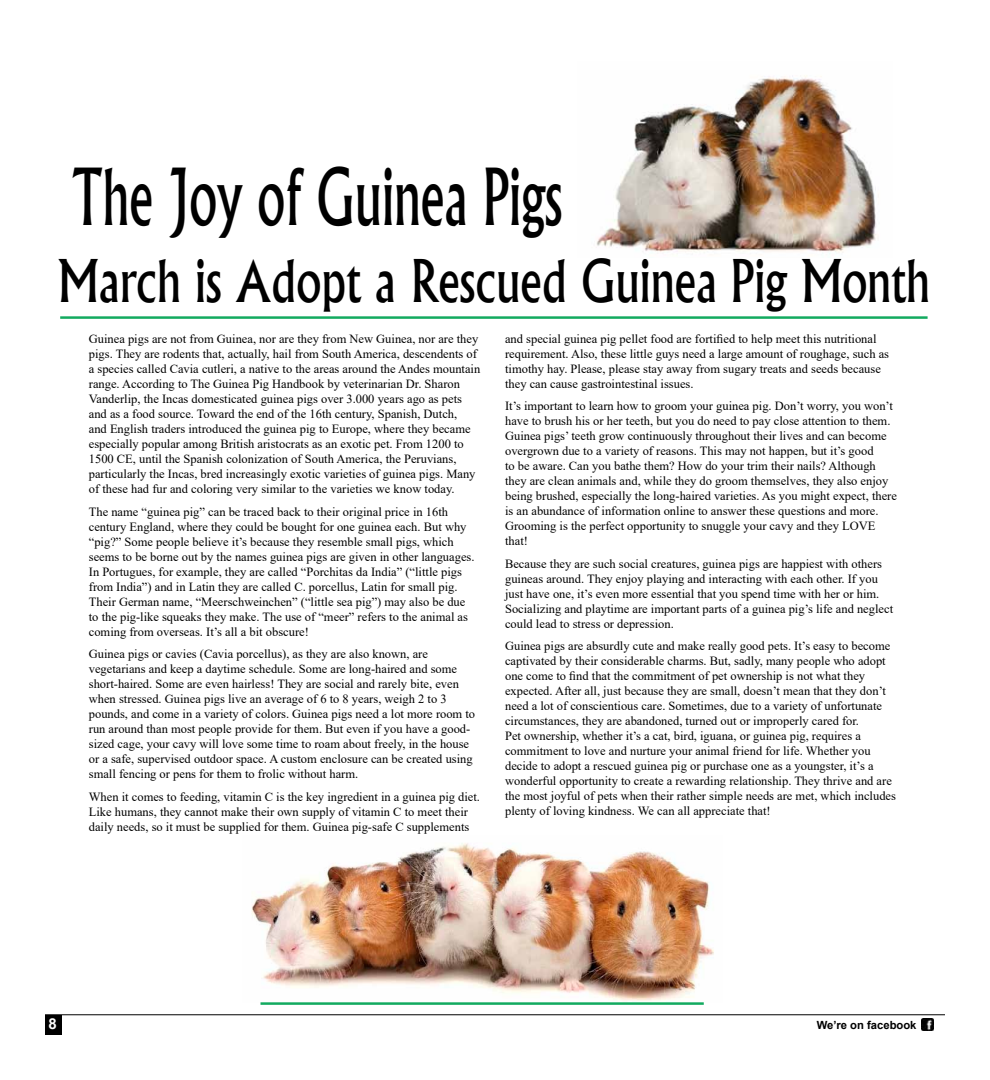
<style>
.page{position:relative;width:990px;height:1080px;background:#fff}
.page>*{position:absolute;margin:0;border:0;box-sizing:border-box;transform-origin:0 0}
.t1{font:500 75px "Albertus";color:#000;scale:.67 1}
.t2{font:500 56.25px "Albertus";color:#000;scale:.8 1}
.t3{font:700 15px "Arial";color:#fff}
.t4{font:12.5px/15px "Times New Roman";color:#000}
.t5{font:700 11.25px "Arial";color:#000}
</style>
<div class="page">
<svg style="left:922px;top:1019px;width:11px;height:11px"></svg>
<div style="left:45px;top:1015px;width:16px;height:20px;background:#000"></div>
<hr style="left:45px;top:1014px;width:900px;height:1px;background:#000">
<img style="left:251px;top:843px;width:463px;height:158px">
<img style="left:596px;top:75px;width:280px;height:179px">
<hr style="left:60px;top:316px;width:868px;height:3px;background:#12aa5f">
<hr style="left:261px;top:1002px;width:443px;height:3px;background:#12aa5f">
<h1 class="t1" style="left:71px;top:151px;width:735px">The Joy of Guinea Pigs</h1>
<h2 class="t2" style="left:58px;top:246px;width:1093px">March is Adopt a Rescued Guinea Pig Month</h2>
<p class="t4" style="left:89px;top:331px;width:393px">Guinea pigs are not from Guinea, nor are they from New Guinea, nor are they pigs. They are rodents that, actually, hail from South America, descendents of a species called Cavia cutleri, a native to the areas around the Andes mountain range. According to The Guinea Pig Handbook by veterinarian Dr. Sharon Vanderlip, the Incas domesticated guinea pigs over 3.000 years ago as pets and as a food source. Toward the end of the 16th century, Spanish, Dutch,<br>and English traders introduced the guinea pig to Europe, where they became especially popular among British aristocrats as an exotic pet. From 1200 to 1500 CE, until the Spanish colonization of South America, the Peruvians, particularly the Incas, bred increasingly exotic varieties of guinea pigs. Many of these had fur and coloring very similar to the varieties we know today.</p>
<p class="t4" style="left:89px;top:504px;width:387px">The name “guinea pig” can be traced back to their original price in 16th century England, where they could be bought for one guinea each. But why “pig?” Some people believe it’s because they resemble small pigs, which seems to be borne out by the names guinea pigs are given in other languages.<br>In Portugues, for example, they are called “Porchitas da India” (“little pigs from India”) and in Latin they are called C. porcellus, Latin for small pig.<br>Their German name, “Meerschweinchen” (“little sea pig”) may also be due to the pig-like squeaks they make. The use of “meer” refers to the animal as coming from overseas. It’s all a bit obscure!</p>
<p class="t4" style="left:89px;top:646px;width:388px">Guinea pigs or cavies (Cavia porcellus), as they are also known, are vegetarians and keep a daytime schedule. Some are long-haired and some short-haired. Some are even hairless! They are social and rarely bite, even when stressed. Guinea pigs live an average of 6 to 8 years, weigh 2 to 3 pounds, and come in a variety of colors. Guinea pigs need a lot more room to run around than most people provide for them. But even if you have a good&shy;sized cage, your cavy will love some time to roam about freely, in the house or a safe, supervised outdoor space. A custom enclosure can be created using small fencing or pens for them to frolic without harm.</p>
<p class="t4" style="left:89px;top:789px;width:393px">When it comes to feeding, vitamin C is the key ingredient in a guinea pig diet.<br>Like humans, they cannot make their own supply of vitamin C to meet their daily needs, so it must be supplied for them. Guinea pig-safe C supplements</p>
<p class="t4" style="left:505px;top:331px;width:386px">and special guinea pig pellet food are fortified to help meet this nutritional requirement. Also, these little guys need a large amount of roughage, such as timothy hay. Please, please stay away from sugary treats and seeds because they can cause gastrointestinal issues.</p>
<p class="t4" style="left:505px;top:398px;width:393px">It’s important to learn how to groom your guinea pig. Don’t worry, you won’t have to brush his or her teeth, but you do need to pay close attention to them.<br>Guinea pigs’ teeth grow continuously throughout their lives and can become overgrown due to a variety of reasons. This may not happen, but it’s good<br>to be aware. Can you bathe them? How do your trim their nails? Although they are clean animals and, while they do groom themselves, they also enjoy being brushed, especially the long-haired varieties. As you might expect, there is an abundance of information online to answer these questions and more.<br>Grooming is the perfect opportunity to snuggle your cavy and they LOVE that!</p>
<p class="t4" style="left:505px;top:556px;width:390px">Because they are such social creatures, guinea pigs are happiest with others guineas around. They enjoy playing and interacting with each other. If you just have one, it’s even more essential that you spend time with her or him.<br>Socializing and playtime are important parts of a guinea pig’s life and neglect could lead to stress or depression.</p>
<p class="t4" style="left:505px;top:638px;width:392px">Guinea pigs are absurdly cute and make really good pets. It’s easy to become captivated by their considerable charms. But, sadly, many people who adopt one come to find that the commitment of pet ownership is not what they expected. After all, just because they are small, doesn’t mean that they don’t need a lot of conscientious care. Sometimes, due to a variety of unfortunate circumstances, they are abandoned, turned out or improperly cared for.<br>Pet ownership, whether it’s a cat, bird, iguana, or guinea pig, requires a commitment to love and nurture your animal friend for life. Whether you decide to adopt a rescued guinea pig or purchase one as a youngster, it’s a wonderful opportunity to create a rewarding relationship. They thrive and are the most joyful of pets when their rather simple needs are met, which includes plenty of loving kindness. We can all appreciate that!</p>
<p class="t3" style="left:49px;top:1013px;width:10px">8</p>
<p class="t5" style="left:817px;top:1017px;width:101px">We’re on facebook</p>
</div>
